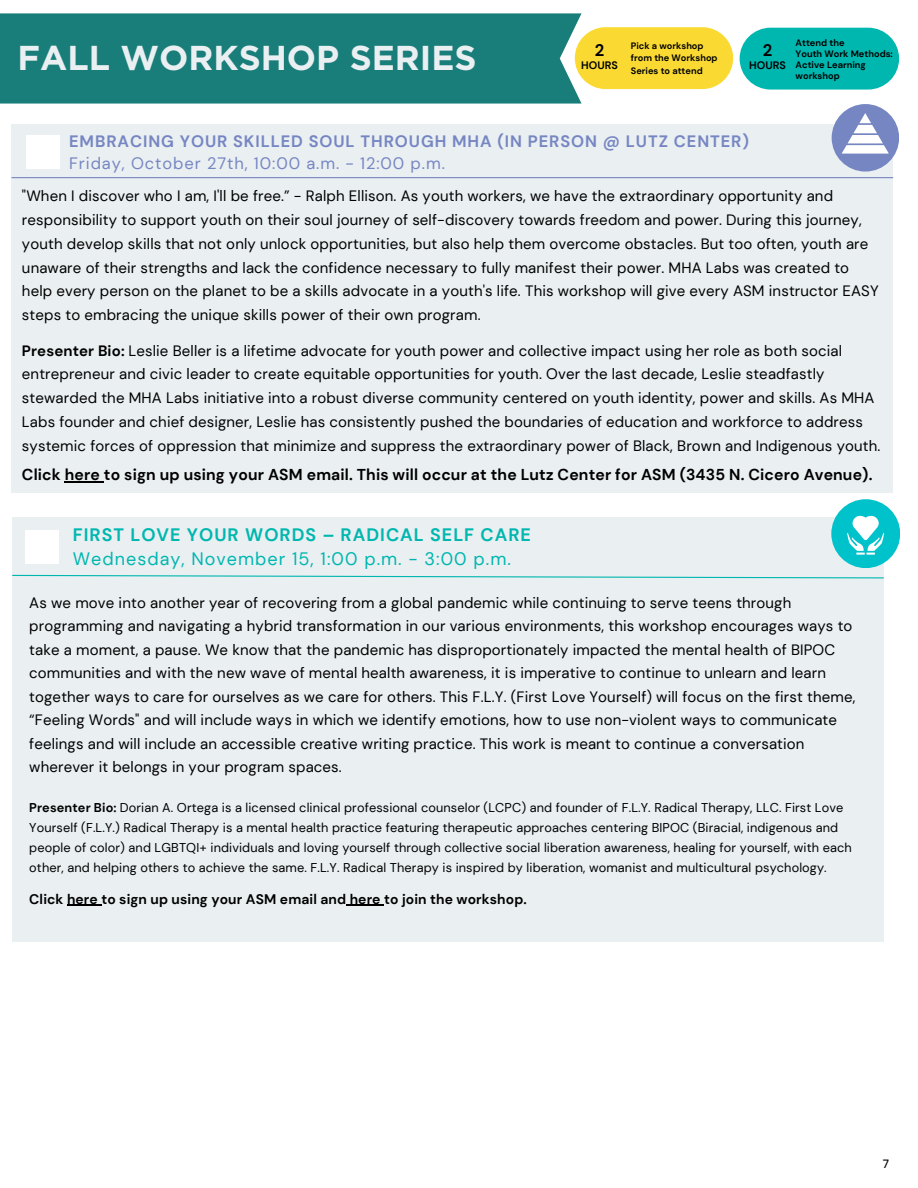
<style>
.page{position:relative;width:918px;height:1188px;background:#fff}
.page>*{position:absolute;margin:0;border:0;box-sizing:border-box;transform-origin:0 0}
.t1{font:700 34.5px "Gotham";color:#eaeff2}
.t2{font:18px "DM Sans";letter-spacing:.055em;color:#00b7af}
.t3{font:700 18px "DM Sans";letter-spacing:.055em;color:#00b7af}
.t4{font:700 16.65px "DM Sans";color:#000}
.t5{font:700 16.5px "DM Sans";letter-spacing:.055em;color:#7686c2}
.t6{font:16.5px "DM Sans";letter-spacing:.055em;color:#7686c2}
.t7{font:700 15.75px "DM Sans";letter-spacing:.01em;color:#000}
.t8{font:15px/23.7px "DM Sans";letter-spacing:.01em;color:#000}
.t9{font:700 13.8px "DM Sans";letter-spacing:.01em;color:#000}
.t10{font:13.5px "Calibri";color:#000}
.t11{font:12.75px/20.2px "DM Sans";letter-spacing:.01em;color:#000}
.t12{font:700 10.8px "DM Sans";color:#000}
.t13{font:700 9.3px/12.3px "DM Sans";color:#000}
.s1{font-weight:700}
</style>
<div class="page">
<div style="left:0;top:13px;width:581px;height:91px;background:#197e7a"></div>
<div style="left:740px;top:28px;width:159px;height:62px;background:#00b7af;border-radius:31px"></div>
<div style="left:575px;top:27px;width:158px;height:62px;background:#fada32;border-radius:31px"></div>
<div style="left:12px;top:517px;width:872px;height:424px;background:#eaeff2"></div>
<svg style="left:12px;top:574px;width:872px;height:5px"></svg>
<hr style="left:67px;top:905px;width:34px;height:1px;background:#000">
<hr style="left:350px;top:905px;width:34px;height:1px;background:#000">
<div style="left:831px;top:499px;width:69px;height:69px;background:#00c2cb;border-radius:50%"></div>
<svg style="left:847px;top:516px;width:37px;height:39px"></svg>
<div style="left:25px;top:530px;width:34px;height:34px;background:#fff"></div>
<div style="left:11px;top:124px;width:882px;height:368px;background:#eaeff2"></div>
<hr style="left:12px;top:177px;width:881px;height:1px;background:#7686c2">
<hr style="left:65px;top:481px;width:39px;height:1px;background:#000">
<div style="left:832px;top:104px;width:67px;height:68px;background:#7686c2;border-radius:50%"></div>
<svg style="left:842px;top:113px;width:47px;height:41px"></svg>
<div style="left:27px;top:135px;width:33px;height:34px;background:#fff"></div>
<p class="t1" style="left:18px;top:42px;width:460px">FALL WORKSHOP SERIES</p>
<p class="t4" style="left:595px;top:40px;width:11px">2</p>
<p class="t12" style="left:581px;top:58px;width:38px">HOURS</p>
<p class="t13" style="left:631px;top:40px;width:74px">Pick a workshop</p>
<p class="t13" style="left:631px;top:52px;width:88px">from the Workshop<br>Series to attend</p>
<p class="t4" style="left:763px;top:40px;width:11px">2</p>
<p class="t12" style="left:749px;top:58px;width:38px">HOURS</p>
<p class="t13" style="left:796px;top:37px;width:50px">Attend the</p>
<p class="t13" style="left:796px;top:48px;width:99px">Youth Work Methods:</p>
<p class="t13" style="left:796px;top:58px;width:72px">Active Learning</p>
<p class="t13" style="left:796px;top:69px;width:46px">workshop</p>
<p class="t5" style="left:69px;top:130px;width:681px">EMBRACING YOUR SKILLED SOUL THROUGH MHA (IN PERSON @ LUTZ CENTER)</p>
<p class="t6" style="left:69px;top:153px;width:377px">Friday, October 27th, 10:00 a.m. - 12:00 p.m.</p>
<p class="t8" style="left:22px;top:184px;width:858px">"When I discover who I am, I'll be free.” - Ralph Ellison. As youth workers, we have the extraordinary opportunity and responsibility to support youth on their soul journey of self-discovery towards freedom and power. During this journey, youth develop skills that not only unlock opportunities, but also help them overcome obstacles. But too often, youth are unaware of their strengths and lack the confidence necessary to fully manifest their power. MHA Labs was created to help every person on the planet to be a skills advocate in a youth's life. This workshop will give every ASM instructor EASY steps to embracing the unique skills power of their own program.</p>
<p class="t8" style="left:22px;top:339px;width:860px"><span class="s1">Presenter Bio:</span> Leslie Beller is a lifetime advocate for youth power and collective impact using her role as both social entrepreneur and civic leader to create equitable opportunities for youth. Over the last decade, Leslie steadfastly stewarded the MHA Labs initiative into a robust diverse community centered on youth identity, power and skills. As MHA Labs founder and chief designer, Leslie has consistently pushed the boundaries of education and workforce to address systemic forces of oppression that minimize and suppress the extraordinary power of Black, Brown and Indigenous youth.</p>
<p class="t7" style="left:22px;top:464px;width:852px">Click here to sign up using your ASM email. This will occur at the Lutz Center for ASM (3435 N. Cicero Avenue).</p>
<p class="t3" style="left:73px;top:523px;width:460px">FIRST LOVE YOUR WORDS – RADICAL SELF CARE</p>
<p class="t2" style="left:73px;top:547px;width:440px">Wednesday, November 15, 1:00 p.m. - 3:00 p.m.</p>
<p class="t8" style="left:29px;top:591px;width:828px">As we move into another year of recovering from a global pandemic while continuing to serve teens through programming and navigating a hybrid transformation in our various environments, this workshop encourages ways to take a moment, a pause. We know that the pandemic has disproportionately impacted the mental health of BIPOC communities and with the new wave of mental health awareness, it is imperative to continue to unlearn and learn together ways to care for ourselves as we care for others. This F.L.Y. (First Love Yourself) will focus on the first theme, “Feeling Words" and will include ways in which we identify emotions, how to use non-violent ways to communicate feelings and will include an accessible creative writing practice. This work is meant to continue a conversation wherever it belongs in your program spaces.</p>
<p class="t11" style="left:29px;top:797px;width:824px"><span class="s1">Presenter Bio:</span> Dorian A. Ortega is a licensed clinical professional counselor (LCPC) and founder of F.L.Y. Radical Therapy, LLC. First Love Yourself (F.L.Y.) Radical Therapy is a mental health practice featuring therapeutic approaches centering BIPOC (Biracial, indigenous and people of color) and LGBTQI+ individuals and loving yourself through collective social liberation awareness, healing for yourself, with each other, and helping others to achieve the same. F.L.Y. Radical Therapy is inspired by liberation, womanist and multicultural psychology.</p>
<p class="t9" style="left:29px;top:890px;width:499px">Click here to sign up using your ASM email and here to join the workshop.</p>
<p class="t10" style="left:882px;top:1158px;width:8px">7</p>
</div>
